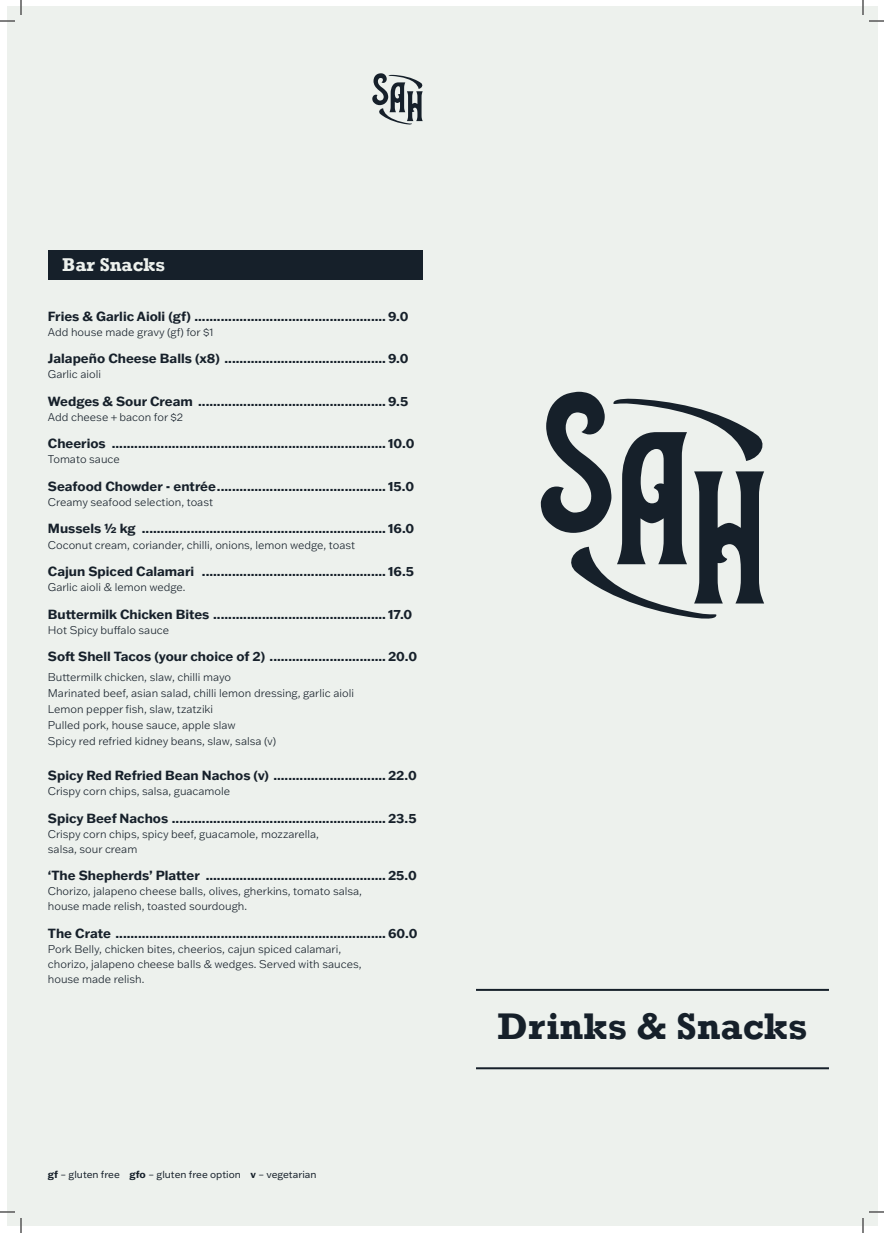
<style>
.page{position:relative;width:884px;height:1233px;background:#fff}
.page>*{position:absolute;margin:0;border:0;box-sizing:border-box;transform-origin:0 0}
.Cover{font:700 38px "Rockwell";color:#16202a}
.Heading{font:700 19px "Rockwell";color:#edf1ed}
.Bold{font:700 13px "Franklin Gothic ATF";color:#16202a}
.Body{font:300 11px/15px "Franklin Gothic ATF";color:#16202a}
.Tacos{font:300 11px "Franklin Gothic ATF";color:#16202a}
.vegan_option{font:10px "Franklin Gothic ATF";color:#16202a}
.s1{font-weight:700}
</style>
<div class="page">
<div style="left:7px;top:7px;width:870px;height:1219px;background:#edf1ed"></div>
<div style="left:48px;top:250px;width:375px;height:30px;background:#16202a"></div>
<svg style="left:541px;top:392px;width:223px;height:227px"></svg>
<svg style="left:372px;top:73px;width:51px;height:52px"></svg>
<hr style="left:476px;top:989px;width:353px;height:2px;background:#16202a">
<hr style="left:476px;top:1067px;width:353px;height:2px;background:#16202a">
<svg style="left:0;top:1211px;width:15px;height:1px"></svg>
<svg style="left:869px;top:1211px;width:15px;height:1px"></svg>
<svg style="left:0;top:0;width:22px;height:22px"></svg>
<svg style="left:20px;top:1218px;width:2px;height:15px"></svg>
<svg style="left:862px;top:0;width:22px;height:22px"></svg>
<svg style="left:862px;top:1218px;width:2px;height:15px"></svg>
<p class="Heading" style="left:62px;top:253px;width:105px">Bar Snacks</p>
<p class="Bold" style="left:48px;top:307px;width:362px">Fries &amp; Garlic Aioli (gf) ................................................... 9.0</p>
<p class="Body" style="left:48px;top:324px;width:167px">Add house made gravy (gf) for $1</p>
<p class="Bold" style="left:48px;top:350px;width:362px">Jalapeño Cheese Balls (x8) ........................................... 9.0</p>
<p class="Body" style="left:48px;top:367px;width:55px">Garlic aioli</p>
<p class="Bold" style="left:48px;top:392px;width:362px">Wedges &amp; Sour Cream .................................................. 9.5</p>
<p class="Body" style="left:48px;top:409px;width:137px">Add cheese + bacon for $2</p>
<p class="Bold" style="left:48px;top:435px;width:368px">Cheerios ......................................................................... 10.0</p>
<p class="Body" style="left:48px;top:452px;width:74px">Tomato sauce</p>
<p class="Bold" style="left:48px;top:477px;width:368px">Seafood Chowder - entrée............................................. 15.0</p>
<p class="Body" style="left:48px;top:494px;width:167px">Creamy seafood selection, toast</p>
<p class="Bold" style="left:48px;top:520px;width:368px">Mussels ½ kg ................................................................. 16.0</p>
<p class="Body" style="left:48px;top:537px;width:309px">Coconut cream, coriander, chilli, onions, lemon wedge, toast</p>
<p class="Bold" style="left:48px;top:562px;width:368px">Cajun Spiced Calamari ................................................. 16.5</p>
<p class="Body" style="left:48px;top:579px;width:139px">Garlic aioli &amp; lemon wedge.</p>
<p class="Bold" style="left:48px;top:605px;width:366px">Buttermilk Chicken Bites .............................................. 17.0</p>
<p class="Body" style="left:48px;top:622px;width:123px">Hot Spicy buffalo sauce</p>
<p class="Bold" style="left:48px;top:647px;width:371px">Soft Shell Tacos (your choice of 2) ............................... 20.0</p>
<p class="Tacos" style="left:48px;top:670px;width:185px">Buttermilk chicken, slaw, chilli mayo</p>
<p class="Tacos" style="left:48px;top:686px;width:308px">Marinated beef, asian salad, chilli lemon dressing, garlic aioli</p>
<p class="Tacos" style="left:48px;top:702px;width:167px">Lemon pepper fish, slaw, tzatziki</p>
<p class="Tacos" style="left:48px;top:718px;width:189px">Pulled pork, house sauce, apple slaw</p>
<p class="Tacos" style="left:48px;top:734px;width:230px">Spicy red refried kidney beans, slaw, salsa (v)</p>
<p class="Bold" style="left:48px;top:766px;width:370px">Spicy Red Refried Bean Nachos (v) .............................. 22.0</p>
<p class="Body" style="left:48px;top:783px;width:184px">Crispy corn chips, salsa, guacamole</p>
<p class="Bold" style="left:48px;top:809px;width:370px">Spicy Beef Nachos ......................................................... 23.5</p>
<p class="Body" style="left:48px;top:826px;width:273px">Crispy corn chips, spicy beef, guacamole, mozzarella, salsa, sour cream</p>
<p class="Bold" style="left:48px;top:866px;width:370px">‘The Shepherds’ Platter ................................................ 25.0</p>
<p class="Body" style="left:48px;top:883px;width:316px">Chorizo, jalapeno cheese balls, olives, gherkins, tomato salsa, house made relish, toasted sourdough.</p>
<p class="Bold" style="left:48px;top:924px;width:371px">The Crate ........................................................................ 60.0</p>
<p class="Body" style="left:48px;top:941px;width:315px">Pork Belly, chicken bites, cheerios, cajun spiced calamari, chorizo, jalapeno cheese balls &amp; wedges. Served with sauces, house made relish.</p>
<p class="vegan_option" style="left:48px;top:1167px;width:270px"><span class="s1">gf</span> – gluten free <span class="s1">gfo</span> – gluten free option <span class="s1">v</span> – vegetarian</p>
<p class="Cover" style="left:497px;top:1003px;width:311px">Drinks &amp; Snacks</p>
</div>
